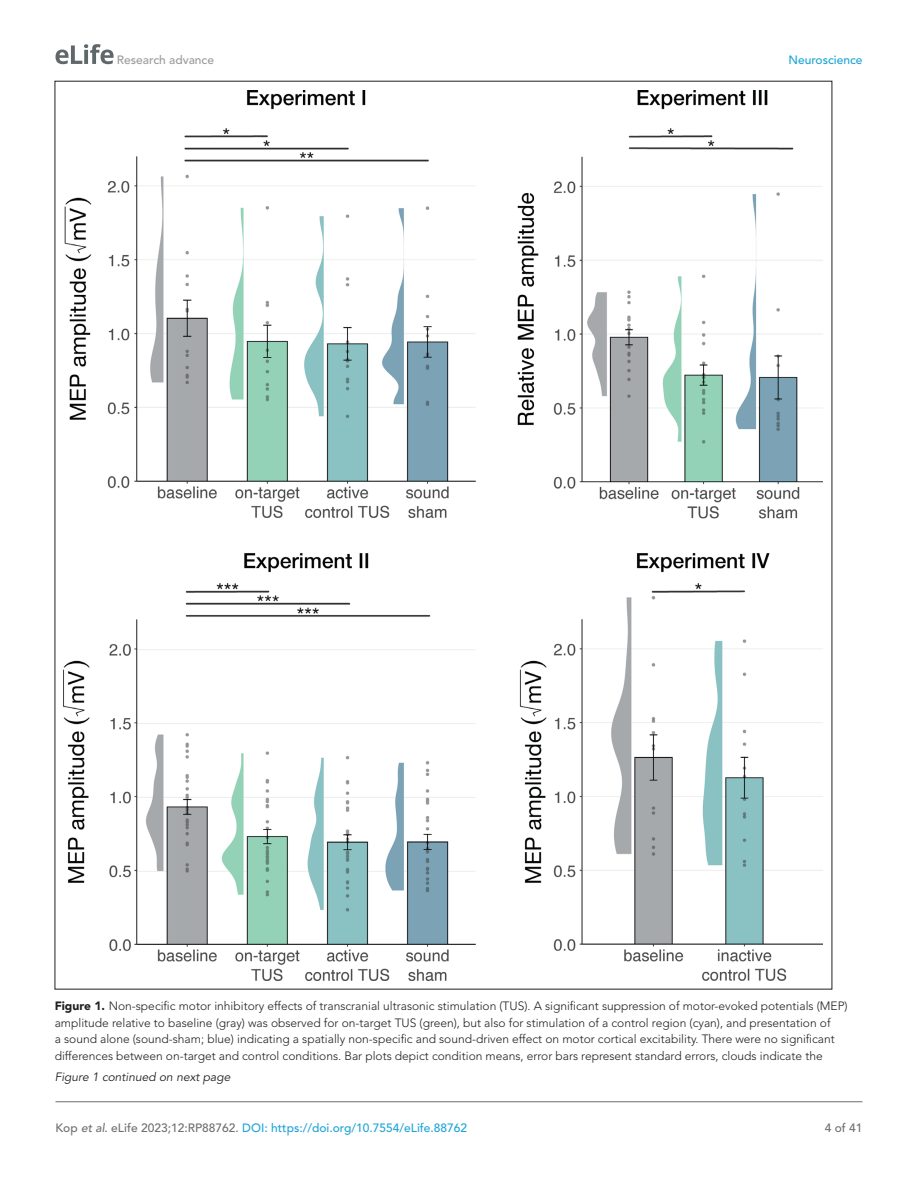
<style>
.page{position:relative;width:918px;height:1188px;background:#fff}
.page>*{position:absolute;margin:0;border:0;box-sizing:border-box;transform-origin:0 0}
.t1{font:300 12px/16.5px "Avenir LT Std";color:#231f20}
.t2{font:500 12px "Avenir LT Std";color:#1ea4d7}
.t3{font:italic 12px "Avenir LT Std";color:#231f20}
.t4{font:500 12px "Avenir LT Std";color:#9a9a9a}
.t5{font:500 12px "Avenir LT Std";color:#6e6e70}
.s1{font-weight:900}
.s2{color:#6e6e70}
.s3{font-style:italic;color:#6e6e70}
</style>
<div class="page">
<svg style="left:56px;top:44px;width:58px;height:20px"></svg>
<hr style="left:56px;top:1101px;width:806px;height:1px;background:#6e6e70">
<img style="left:64px;top:90px;width:759px;height:890px">
<p class="t4" style="left:117px;top:53px;width:99px">Research advance</p>
<p class="t2" style="left:788px;top:53px;width:76px">Neuroscience</p>
<p class="t1" style="left:55px;top:998px;width:794px"><span class="s1">Figure 1.</span> Non-specific motor inhibitory effects of transcranial ultrasonic stimulation (TUS). A significant suppression of motor-evoked potentials (MEP) amplitude relative to baseline (gray) was observed for on-target TUS (green), but also for stimulation of a control region (cyan), and presentation of<br>a sound alone (sound-sham; blue) indicating a spatially non-specific and sound-driven effect on motor cortical excitability. There were no significant differences between on-target and control conditions. Bar plots depict condition means, error bars represent standard errors, clouds indicate the</p>
<p class="t3" style="left:55px;top:1070px;width:177px">Figure 1 continued on next page</p>
<p class="t2" style="left:56px;top:1121px;width:413px"><span class="s2">Kop</span> <span class="s3">et al</span><span class="s2">. eLife 2023;12:RP88762.</span> DOI: https://doi.org/10.7554/eLife.88762</p>
<p class="t5" style="left:825px;top:1121px;width:39px">4 of 41</p>
</div>
